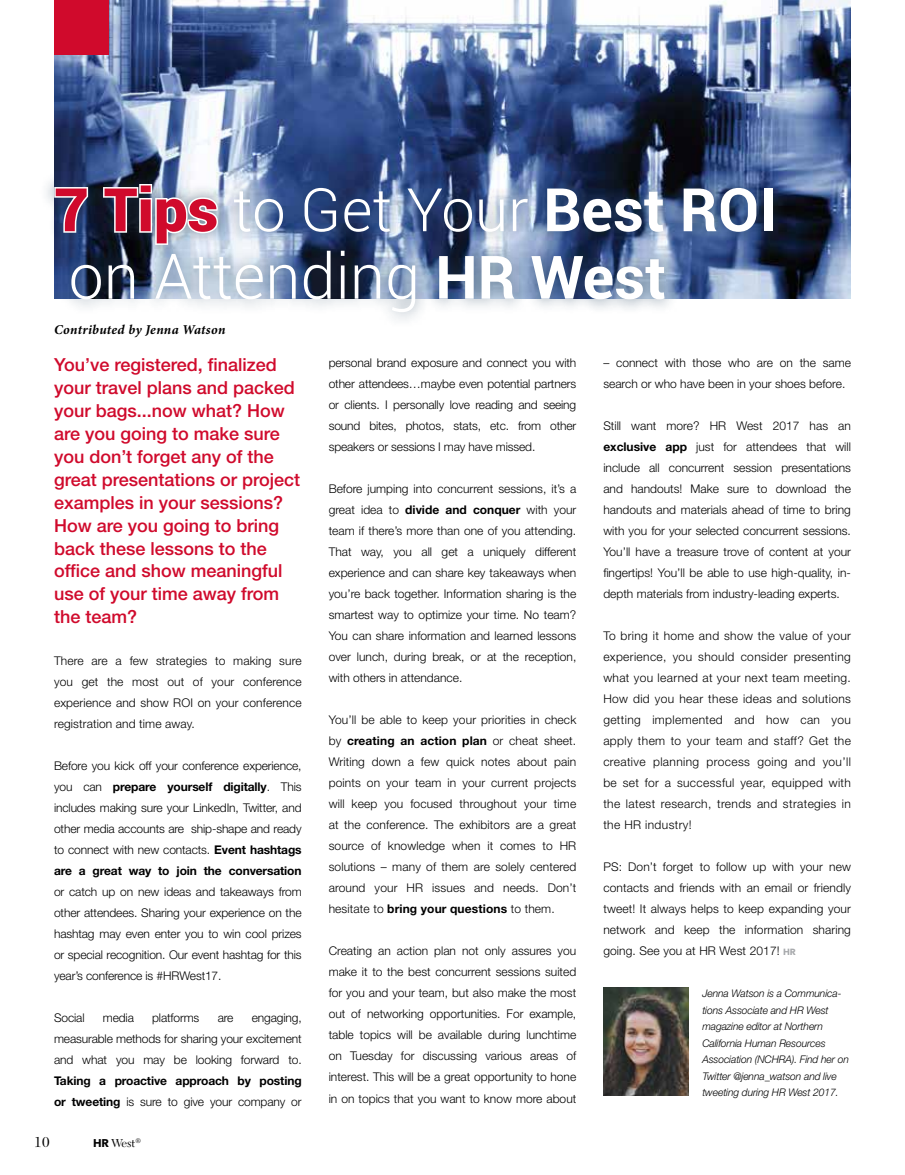
<style>
.page{position:relative;width:905px;height:1175px;background:#fff}
.page>*{position:absolute;margin:0;border:0;box-sizing:border-box;transform-origin:0 0}
.t1{font:300 63px "Roboto";color:#fff}
.t2{font:300 60px "Roboto";color:#fff}
.t3{font:500 18px/23px "Helvetica Neue LT Std";color:#d00a2c}
.t4{font:15px "New Caledonia LT Std";color:#000}
.t5{font:italic 700 13.5px "Minion Pro";letter-spacing:.02em;color:#000}
.t6{font:300 12px/21px "Helvetica Neue LT Std";color:#000;text-align:justify}
.t7{font:700 12px/21px "Helvetica Neue LT Std";letter-spacing:-.01em;color:#000}
.t8{font:12px "New Caledonia LT Std";color:#000}
.t9{font:italic 300 10.5px/16.5px "Helvetica Neue LT Std";letter-spacing:-.01em;color:#000}
.s1{font-weight:900;color:#d00a2c}
.s2{font-weight:700}
.s3{font-weight:700;font-size:60px}
.s4{font-weight:300}
.s5{font-family:"Avenir Next";font-weight:700;font-size:11.25px}
.s6{font-family:"Avenir Next";font-weight:700;font-size:9px;color:#a7a9ac}
</style>
<div class="page">
<img style="left:603px;top:987px;width:85px;height:108px">
<img style="left:54px;top:0;width:796px;height:299px">
<div style="left:54px;top:0;width:54px;height:54px;background:#d00a2c"></div>
<div style="left:39px;top:169px;width:748px;height:158px;background:#22415c;opacity:.65"></div>
<svg style="left:53px;top:185px;width:37px;height:49px"></svg>
<img style="left:102px;top:81px;width:117px;height:246px">
<h2 class="t2" style="left:54px;top:168px;width:724px"><span class="s1">7 Tips</span> to Get Your <span class="s2">Best ROI</span></h2>
<h1 class="t1" style="left:69px;top:233px;width:599px">on Attending <span class="s3">HR West</span></h1>
<p class="t5" style="left:54px;top:320px;width:173px">Contributed by Jenna Watson</p>
<p class="t3" style="left:54px;top:353px;width:248px">You’ve registered, finalized your travel plans and packed your bags...now what? How are you going to make sure you don’t forget any of the great presentations or project examples in your sessions?<br>How are you going to bring back these lessons to the office and show meaningful use of your time away from the team?</p>
<p class="t6" style="left:54px;top:650px;width:249px">There are a few strategies to making sure you get the most out of your conference experience and show RO I on your conference registration and time away.</p>
<p class="t6" style="left:54px;top:755px;width:249px">Before you kick off your conference experience, you can <span class="s2">prepare yourself digitally</span>. This includes making sure your LinkedIn, Twitter, and other media accounts are ship-shape and ready to connect with new contacts. <span class="s2">Event hashtags are a great way to join the conversation</span></p>
<p class="t6" style="left:54px;top:881px;width:249px">or catch up on new ideas and takeaways from other attendees. Sharing your experience on the hashtag may even enter you to win cool prizes or special recognition. Our event hashtag for this year’s conference is #HRWest17.</p>
<p class="t6" style="left:54px;top:1007px;width:32px">Social</p>
<p class="t6" style="left:103px;top:1007px;width:33px">media</p>
<p class="t6" style="left:152px;top:1007px;width:49px">platforms</p>
<p class="t6" style="left:218px;top:1007px;width:17px">are</p>
<p class="t6" style="left:54px;top:1007px;width:249px;text-indent:198px">engaging, measurable methods for sharing your excitement and what you may be looking forward to.</p>
<p class="t7" style="left:54px;top:1070px;width:249px">Taking a proactive approach by posting or tweeting <span class="s4">is sure to give your company or</span></p>
<p class="t4" style="left:34px;top:1133px;width:17px">10</p>
<p class="t8" style="left:93px;top:1135px;width:49px"><span class="s5">HR</span> West<sup>®</sup></p>
<p class="t6" style="left:328px;top:352px;width:249px">personal brand exposure and connect you with other attendees…maybe even potential partners or clients. I personally love reading and seeing sound bites, photos, stats, etc. from other speakers or sessions I may have missed.</p>
<p class="t6" style="left:328px;top:478px;width:249px">Before jumping into concurrent sessions, it’s a great idea to <span class="s2">divide and conquer</span> with your team if there’s more than one of you attending.<br>That way, you all get a uniquely different experience and can share key takeaways when you’re back together. Information sharing is the smartest way to optimize your time. No team?<br>You can share information and learned lessons over lunch, during break, or at the reception, with others in attendance.</p>
<p class="t6" style="left:328px;top:709px;width:249px;text-align:left">You’ll be able to keep your priorities in check by <span class="s2">creating an action plan</span> or cheat sheet.<br>Writing down a few quick notes about pain points on your team in your current projects will keep you focused throughout your time at the conference. The exhibitors are a great source of knowledge when it comes to HR solutions – many of them are solely centered around your HR</p>
<p class="t6" style="left:328px;top:877px;width:249px;text-indent:104px">issues and needs. Don’t hesitate to <span class="s2">bring your questions</span> to them.</p>
<p class="t6" style="left:328px;top:940px;width:249px">Creating an action plan not only assures you make it to the best concurrent sessions suited for you and your team, but also make the most out of networking opportunities. For example, table topics will be available during lunchtime on Tuesday for discussing various areas of interest. This will be a great opportunity to hone in on topics that you want to know more about</p>
<p class="t6" style="left:603px;top:352px;width:249px">– connect with those who are on the same search or who have been in your shoes before.</p>
<p class="t6" style="left:603px;top:415px;width:115px">Still want more? HR</p>
<p class="t6" style="left:603px;top:415px;width:249px;text-indent:133px">West 2017 has an <span class="s2">exclusive app</span> just for attendees that will include all concurrent session presentations and handouts! Make sure to download the handouts and materials ahead of time to bring with you for your selected concurrent sessions.<br>You’ll have a treasure trove of content at your fingertips! You’ll be able to use high-quality, in&shy;depth materials from industry-leading experts.</p>
<p class="t6" style="left:603px;top:625px;width:249px">To bring it home and show the value of your experience, you should consider presenting what you learned at your next team meeting.<br>How did you hear these ideas and solutions getting implemented and how can you apply them to your team and staff? Get the creative planning process going and you’ll be set for a successful year, equipped with the latest research, trends and strategies in the HR industry!</p>
<p class="t6" style="left:603px;top:856px;width:249px">PS : Don’t forget to follow up with your new contacts and friends with an email or friendly tweet! It always helps to keep expanding your network and keep the information sharing going. See you at HR West 2017! <span class="s6">HR</span></p>
<p class="t9" style="left:702px;top:985px;width:148px">Jenna Watson is a Communica&shy;tions Associate and HR West magazine editor at Northern<br>California Human Resources<br>Association (NCHRA). Find her on<br>Twitter @jenna_watson and live tweeting during HR West 2017.</p>
</div>
